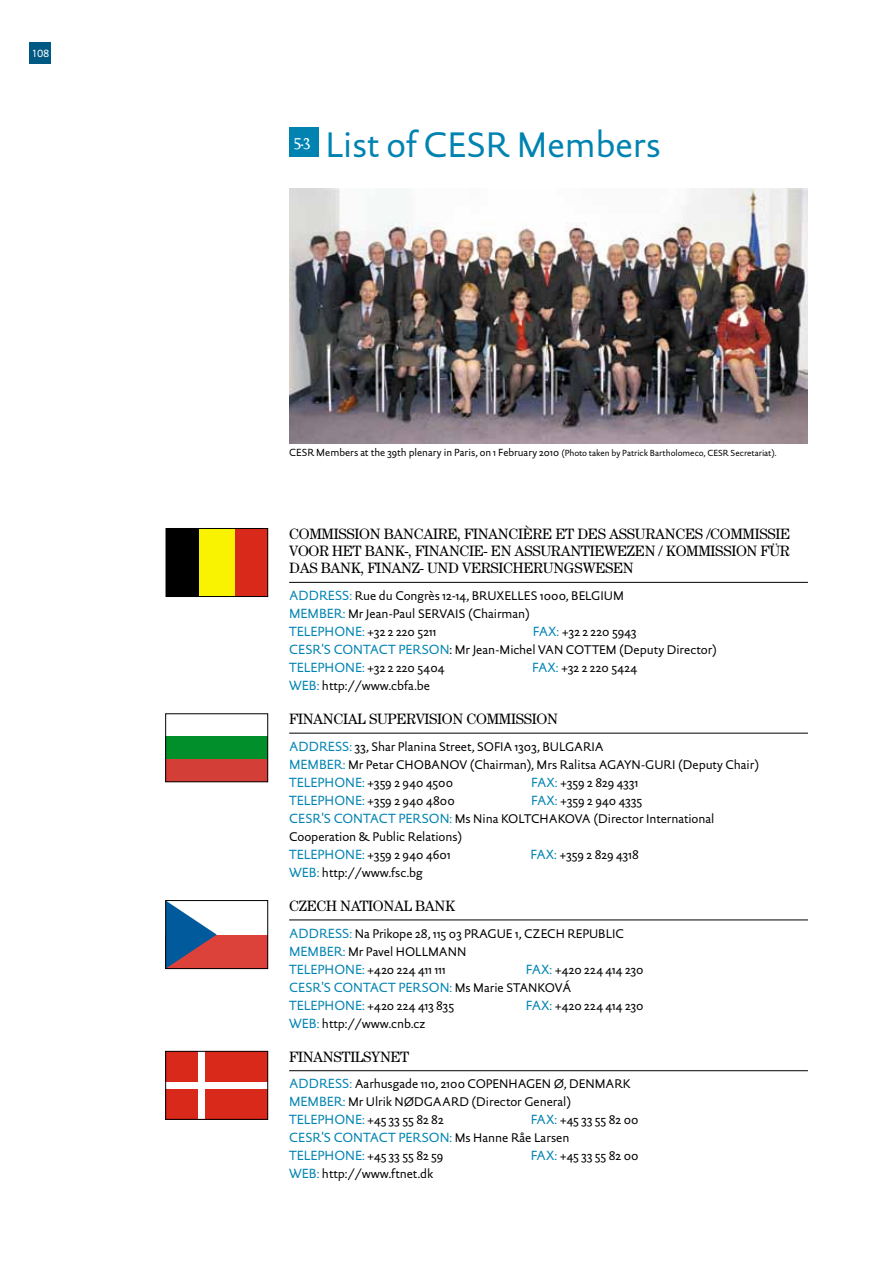
<style>
.page{position:relative;width:893px;height:1263px;background:#fff}
.page>*{position:absolute;margin:0;border:0;box-sizing:border-box;transform-origin:0 0}
.t1{font:36px "DTL Documenta Sans ST";color:#0083b1}
.t2{font:15px/17.2px "Century";letter-spacing:-.02em;color:#000;text-align:justify}
.t3{font:13.5px "DTL Documenta Sans ST";color:#0083b1}
.t4{font:12.75px/18px "DTL Documenta Sans ST";color:#000}
.t5{font:12.75px "DTL Documenta Sans ST";letter-spacing:.02em;color:#000}
.t6{font:12.75px "DTL Documenta Sans ST";letter-spacing:.03em;color:#000}
.t7{font:12.75px "DTL Documenta Sans ST";letter-spacing:.025em;color:#000}
.t8{font:10.5px "DTL Documenta Sans ST";color:#000}
.t9{font:10.5px "DTL Documenta Sans T";color:#fff}
.s1{font-size:9px}
.s2{color:#0083b1}
.s3{font-size:13.5px;color:#0083b1}
</style>
<div class="page">
<div style="left:30px;top:43px;width:21px;height:21px;background:#005983"></div>
<hr style="left:289px;top:582px;width:519px;height:1px;background:#000">
<hr style="left:289px;top:733px;width:519px;height:1px;background:#000">
<hr style="left:289px;top:919px;width:519px;height:1px;background:#000">
<hr style="left:289px;top:1070px;width:519px;height:1px;background:#000">
<div style="left:289px;top:128px;width:30px;height:29px;background:#0083b1"></div>
<div style="left:235px;top:528px;width:33px;height:68px;background:#d8291a"></div>
<div style="left:198px;top:528px;width:37px;height:68px;background:#f9f200"></div>
<div style="left:166px;top:528px;width:32px;height:68px;background:#000"></div>
<div style="left:166px;top:528px;width:102px;height:69px;border:1px solid #000"></div>
<div style="left:166px;top:759px;width:102px;height:23px;background:#d33e37"></div>
<div style="left:166px;top:736px;width:102px;height:23px;background:#008f2a"></div>
<div style="left:165px;top:714px;width:103px;height:68px;border:1px solid #000"></div>
<div style="left:166px;top:934px;width:102px;height:34px;background:#dd423a"></div>
<svg style="left:167px;top:902px;width:50px;height:65px"></svg>
<div style="left:165px;top:900px;width:103px;height:69px;border:1px solid #000"></div>
<div style="left:166px;top:1051px;width:102px;height:68px;background:#d8291a"></div>
<div style="left:198px;top:1051px;width:7px;height:68px;background:#fff"></div>
<div style="left:166px;top:1082px;width:102px;height:7px;background:#fff"></div>
<div style="left:165px;top:1051px;width:103px;height:68px;border:1px solid #000"></div>
<img style="left:289px;top:188px;width:519px;height:255px">
<p class="t9" style="left:31px;top:47px;width:19px">108</p>
<h1 class="t1" style="left:293px;top:123px;width:369px"><sup>5.3</sup> List of CESR Members</h1>
<p class="t8" style="left:289px;top:446px;width:489px">CESR Members at the 39th plenary in Paris, on 1 February 2010 <span class="s1">(Photo taken by Patrick Bartholomeco, CESR Secretariat).</span></p>
<p class="t2" style="left:289px;top:525px;width:503px">COMMISSION BANCAIRE, FINANCIèRE ET DES ASSURANCES /COMMISSIE VOOR HET BANK-, FINANCIE- EN ASSURANTIEWEZEN / KOMMISSION FÜR DAS BANK, FINANZ- UND VERSICHERUNGSWESEN</p>
<p class="t3" style="left:289px;top:587px;width:10px">address</p>
<p class="t4" style="left:349px;top:586px;width:276px"><span class="s2">:</span> Rue du Congrès 12-14, BRUXELLES 1000, BELGIUM</p>
<p class="t3" style="left:289px;top:605px;width:21px">Member</p>
<p class="t4" style="left:343px;top:604px;width:189px"><span class="s2">:</span> Mr Jean-Paul SERVAIS (Chairman)</p>
<p class="t3" style="left:289px;top:623px;width:17px">Telephone</p>
<p class="t5" style="left:362px;top:624px;width:76px"><span class="s2">:</span> +32 2 220 5211</p>
<p class="t4" style="left:533px;top:622px;width:105px"><span class="s3">Fax</span><span class="s2">:</span> +32 2 220 5943</p>
<p class="t3" style="left:289px;top:641px;width:55px">CESR's contact</p>
<p class="t3" style="left:398px;top:641px;width:10px">person</p>
<p class="t4" style="left:450px;top:640px;width:269px">: Mr Jean-Michel VAN COTTEM (Deputy Director)</p>
<p class="t3" style="left:289px;top:659px;width:17px">Telephone</p>
<p class="t5" style="left:362px;top:660px;width:84px"><span class="s2">:</span> +32 2 220 5404</p>
<p class="t6" style="left:532px;top:660px;width:107px"><span class="s3">Fax</span><span class="s2">:</span> +32 2 220 5424</p>
<p class="t4" style="left:289px;top:676px;width:142px"><span class="s3">Web</span><span class="s2">:</span> http://www.cbfa.be</p>
<p class="t2" style="left:289px;top:710px;width:270px">FINANCIAL SUPERVISION COMMISSION</p>
<p class="t3" style="left:289px;top:738px;width:10px">address</p>
<p class="t4" style="left:349px;top:737px;width:256px"><span class="s2">:</span> 33, Shar Planina Street, SOFIA 1303, BULGARIA</p>
<p class="t3" style="left:289px;top:756px;width:21px">Member</p>
<p class="t4" style="left:343px;top:755px;width:418px"><span class="s2">:</span> Mr Petar CHOBANOV (Chairman), Mrs Ralitsa AGAYN-GURI (Deputy Chair)</p>
<p class="t3" style="left:289px;top:774px;width:17px">Telephone</p>
<p class="t4" style="left:362px;top:773px;width:93px"><span class="s2">:</span> +359 2 940 4500</p>
<p class="t4" style="left:531px;top:773px;width:109px"><span class="s3">Fax</span><span class="s2">:</span> +359 2 829 4331</p>
<p class="t3" style="left:289px;top:792px;width:17px">Telephone</p>
<p class="t4" style="left:362px;top:791px;width:94px"><span class="s2">:</span> +359 2 940 4800</p>
<p class="t4" style="left:531px;top:791px;width:113px"><span class="s3">Fax</span><span class="s2">:</span> +359 2 940 4335</p>
<p class="t3" style="left:289px;top:810px;width:55px">CESR's contact</p>
<p class="t3" style="left:398px;top:810px;width:10px">person</p>
<p class="t4" style="left:289px;top:809px;width:427px;text-indent:160px"><span class="s2">:</span> Ms Nina KOLTCHAKOVA (Director International<br>Cooperation &amp; Public Relations)</p>
<p class="t3" style="left:289px;top:846px;width:17px">Telephone</p>
<p class="t4" style="left:362px;top:845px;width:90px"><span class="s2">:</span> +359 2 940 4601</p>
<p class="t4" style="left:530px;top:845px;width:110px"><span class="s3">Fax</span><span class="s2">:</span> +359 2 829 4318</p>
<p class="t4" style="left:289px;top:863px;width:135px"><span class="s3">Web</span> <span class="s2">:</span> http://www.fsc.bg</p>
<p class="t2" style="left:289px;top:897px;width:168px">CZECH NATIONAL BANK</p>
<p class="t3" style="left:289px;top:925px;width:10px">address</p>
<p class="t4" style="left:349px;top:924px;width:276px"><span class="s2">:</span> Na Prikope 28, 115 03 PRAGUE 1, CZECH REPUBLIC</p>
<p class="t3" style="left:289px;top:943px;width:21px">Member</p>
<p class="t4" style="left:343px;top:942px;width:125px"><span class="s2">:</span> Mr Pavel HOLLMANN</p>
<p class="t3" style="left:289px;top:961px;width:17px">Telephone</p>
<p class="t7" style="left:362px;top:961px;width:85px"><span class="s2">:</span> +420 224 411 111</p>
<p class="t4" style="left:526px;top:960px;width:119px"><span class="s3">FAX</span><span class="s2">:</span> +420 224 414 230</p>
<p class="t3" style="left:289px;top:979px;width:55px">CESR's contact</p>
<p class="t3" style="left:398px;top:979px;width:10px">person</p>
<p class="t4" style="left:450px;top:978px;width:123px"><span class="s2">:</span> Ms Marie STANKOVÁ</p>
<p class="t3" style="left:289px;top:997px;width:17px">Telephone</p>
<p class="t4" style="left:362px;top:996px;width:94px"><span class="s2">:</span> +420 224 413 835</p>
<p class="t4" style="left:526px;top:996px;width:119px"><span class="s3">Fax</span><span class="s2">:</span> +420 224 414 230</p>
<p class="t4" style="left:289px;top:1014px;width:138px"><span class="s3">Web</span><span class="s2">:</span> http://www.cnb.cz</p>
<p class="t2" style="left:289px;top:1048px;width:122px">FINANSTILSYNET</p>
<p class="t3" style="left:289px;top:1075px;width:10px">address</p>
<p class="t4" style="left:349px;top:1075px;width:283px"><span class="s2">:</span> Aarhusgade 110, 2100 COPENHAGEN Ø, DENMARK</p>
<p class="t3" style="left:289px;top:1093px;width:21px">Member</p>
<p class="t4" style="left:343px;top:1093px;width:230px"><span class="s2">:</span> Mr Ulrik NØDGAARD (Director General)</p>
<p class="t3" style="left:289px;top:1111px;width:17px">Telephone</p>
<p class="t4" style="left:362px;top:1111px;width:83px"><span class="s2">:</span> +45 33 55 82 82</p>
<p class="t4" style="left:531px;top:1111px;width:109px"><span class="s3">FAX</span><span class="s2">:</span> +45 33 55 82 00</p>
<p class="t3" style="left:289px;top:1129px;width:55px">CESR's contact</p>
<p class="t3" style="left:398px;top:1129px;width:10px">person</p>
<p class="t4" style="left:450px;top:1129px;width:121px"><span class="s2">:</span> Ms Hanne Råe Larsen</p>
<p class="t3" style="left:289px;top:1147px;width:17px">Telephone</p>
<p class="t4" style="left:362px;top:1147px;width:83px"><span class="s2">:</span> +45 33 55 82 59</p>
<p class="t4" style="left:531px;top:1147px;width:109px"><span class="s3">FAX</span><span class="s2">:</span> +45 33 55 82 00</p>
<p class="t4" style="left:289px;top:1165px;width:146px"><span class="s3">Web</span><span class="s2">:</span> http://www.ftnet.dk</p>
</div>
